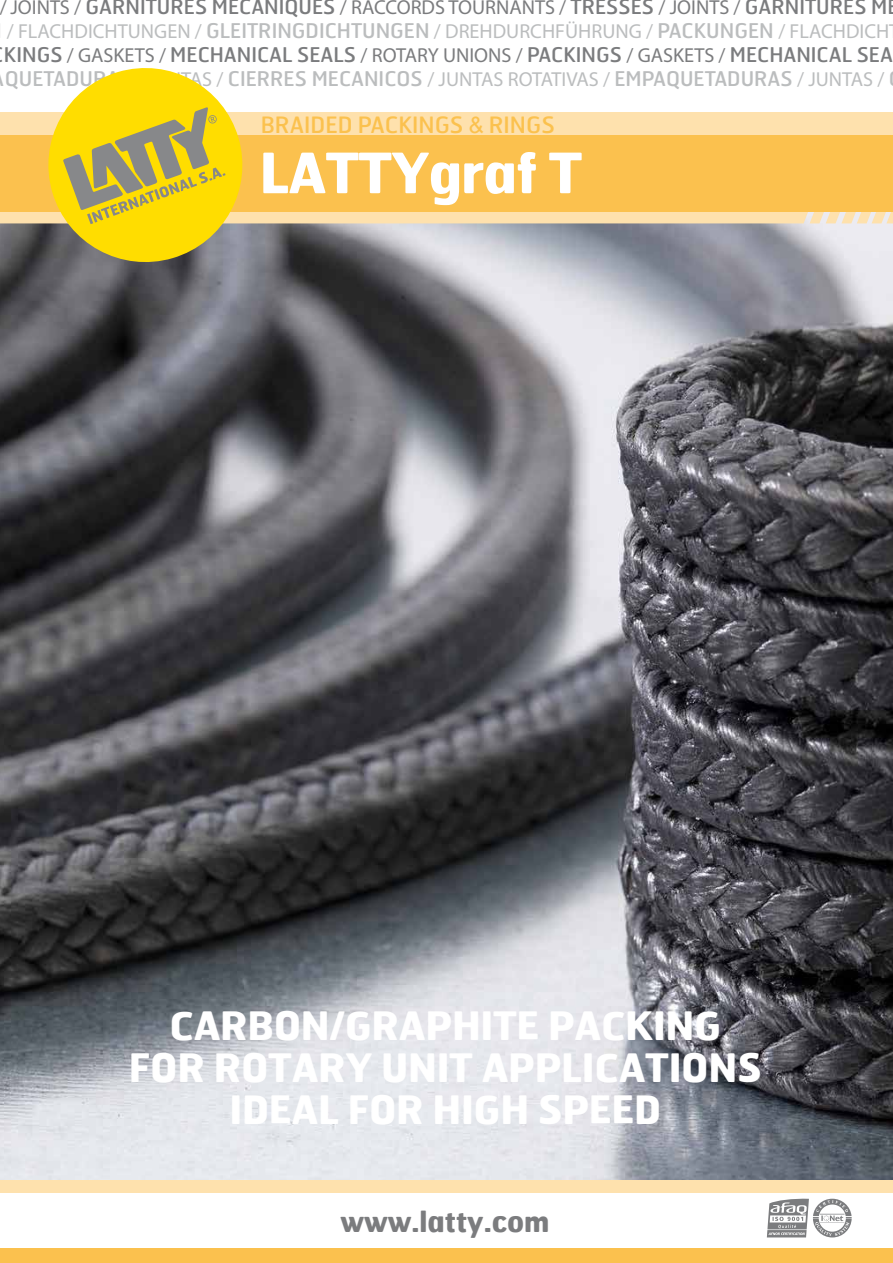
<style>
.page{position:relative;width:893px;height:1263px;background:#fff}
.page>*{position:absolute;margin:0;border:0;box-sizing:border-box;transform-origin:0 0}
.t1{font:700 55.5px "Hermes";letter-spacing:-.02em;color:#fff}
.t2{font:700 39px/42px "Hermes";letter-spacing:-.01em;color:#fff;text-align:center}
.t3{font:700 28.5px "Hermes";color:#7b7c7e}
.t4{font:22.5px "Hermes";color:#fbc14e}
.t5{font:20.25px/24.3px "Hermes";color:#7b7c7e}
.t6{font:20.25px "Myriad Pro";color:#bbbdbe}
.s1{font-family:"Myriad Pro"}
.s2{font-family:"Hermes"}
.s3{color:#bbbdbe}
.s4{font-family:"Myriad Pro";color:#bbbdbe}
.s5{font-family:"Arial"}
</style>
<div class="page">
<img style="left:0;top:224px;width:893px;height:956px">
<div style="left:0;top:1180px;width:893px;height:13px;background:#fee1ad"></div>
<div style="left:0;top:1249px;width:893px;height:14px;background:#fbc14e"></div>
<svg style="left:37px;top:68px;width:216px;height:205px"></svg>
<svg style="left:0;top:107px;width:893px;height:117px"></svg>
<svg style="left:767px;top:1198px;width:85px;height:39px"></svg>
<p class="t5" style="left:-1px;top:-6px;width:890px"><span class="s1">/ JOINTS /</span> GARNITURES MECANIQUES <span class="s1">/ RACCORDS TOURNANTS /</span> TRESSES <span class="s1">/ JOINTS /</span> GARNITURES M</p>
<p class="t6" style="left:7px;top:19px;width:884px">/ FLACHDICHTUNGEN / <span class="s2">GLEITRINGDICHTUNGEN</span> / DREHDURCHFÜHRUNG / <span class="s2">PACKUNGEN</span> / FLACHDICH</p>
<p class="t5" style="left:4px;top:43px;width:891px">KINGS <span class="s1">/ GASKETS /</span> MECHANICAL SEALS <span class="s1">/ ROTARY UNIONS /</span> PACKINGS <span class="s1">/ GASKETS /</span> MECHANICAL SEA<br><span class="s3">QUETADURAS</span> <span class="s4">/ JUNTAS /</span> <span class="s3">CIERRES MECANICOS</span> <span class="s4">/ JUNTAS ROTATIVAS /</span> <span class="s3">EMPAQUETADURAS</span> <span class="s4">/ JUNTAS /</span></p>
<p class="t4" style="left:261px;top:112px;width:296px">BRAIDED PACKINGS <span class="s5">&amp;</span> RINGS</p>
<h1 class="t1" style="left:259px;top:137px;width:325px">LATTYgraf T</h1>
<h2 class="t2" style="left:129px;top:1003px;width:635px">CARBON/GRAPHITE PACKING<br>FOR ROTARY UNIT APPLICATIONS<br>IDEAL FOR HIGH SPEED</h2>
<h3 class="t3" style="left:340px;top:1203px;width:211px">www.latty.com</h3>
</div>
